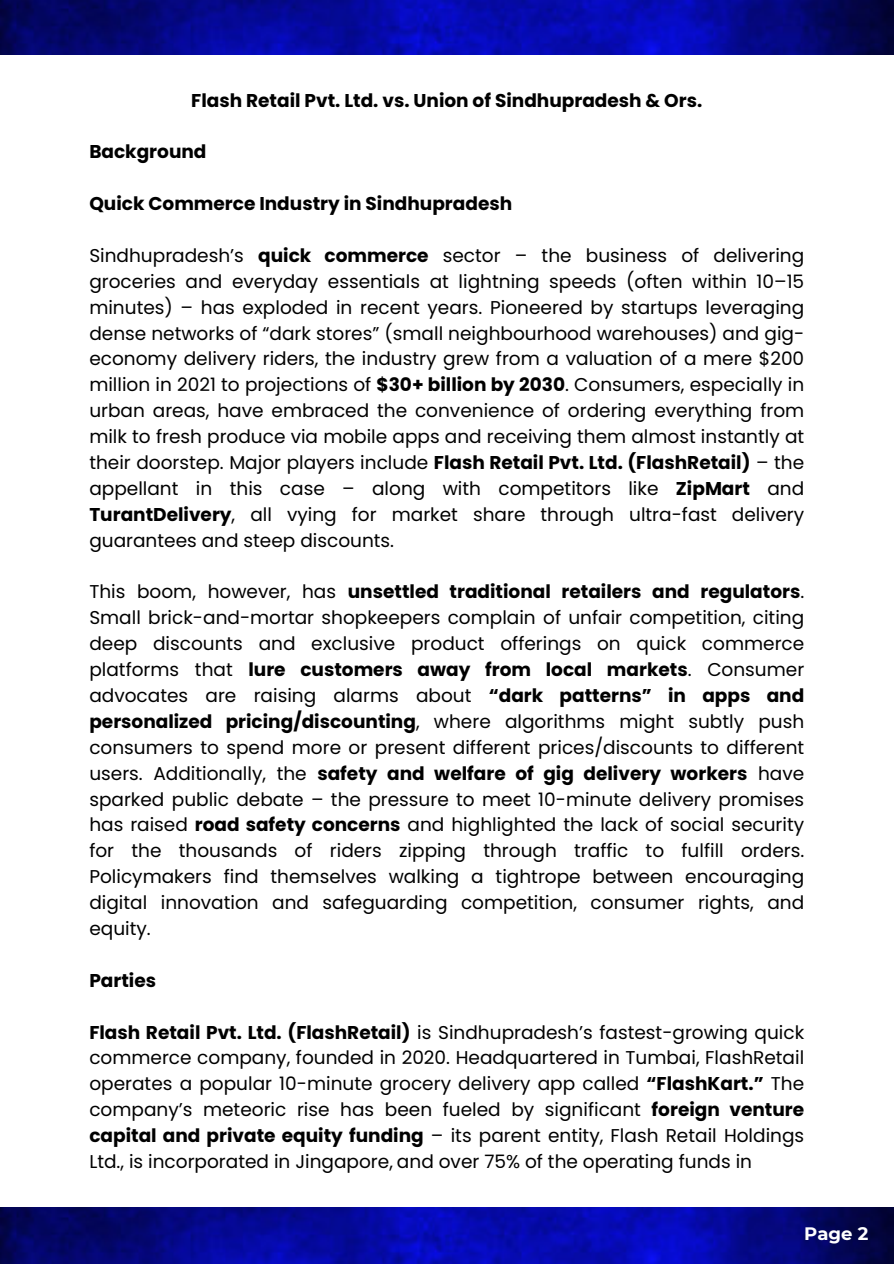
<style>
.page{position:relative;width:894px;height:1264px;background:#fff}
.page>*{position:absolute;margin:0;border:0;box-sizing:border-box;transform-origin:0 0}
.t1{font:18.45px/25.8px "Poppins";color:#000;text-align:justify}
.t2{font:700 18.45px "Poppins";color:#000}
.t3{font:700 18px "Montserrat";color:#fff}
.s1{font-weight:700}
</style>
<div class="page">
<img style="left:0;top:1207px;width:893px;height:56px">
<img style="left:0;top:0;width:893px;height:55px">
<p class="t2" style="left:191px;top:87px;width:512px">Flash Retail Pvt. Ltd. vs. Union of Sindhupradesh &amp; Ors.</p>
<h1 class="t2" style="left:89px;top:139px;width:119px">Background</h1>
<h1 class="t2" style="left:89px;top:191px;width:424px">Quick Commerce Industry in Sindhupradesh</h1>
<h1 class="t1" style="left:89px;top:242px;width:716px">Sindhupradesh’s <span class="s1">quick commerce</span> sector – the business of delivering groceries and everyday essentials at lightning speeds (often within 10–15 minutes) – has exploded in recent years. Pioneered by startups leveraging dense networks of “dark stores” (small neighbourhood warehouses) and gig&shy;economy delivery riders, the industry grew from a valuation of a mere $200 million in 2021 to projections of <span class="s1">$30+ billion by 2030</span>. Consumers, especially in urban areas, have embraced the convenience of ordering everything from milk to fresh produce via mobile apps and receiving them almost instantly at their doorstep. Major players include <span class="s1">Flash Retail Pvt. Ltd. (FlashRetail)</span> – the appellant in this case – along with competitors like <span class="s1">ZipMart</span> and <span class="s1">TurantDelivery</span>, all vying for market share through ultra-fast delivery guarantees and steep discounts.</h1>
<p class="t1" style="left:89px;top:579px;width:716px">This boom, however, has <span class="s1">unsettled traditional retailers and regulators</span>.<br>Small brick-and-mortar shopkeepers complain of unfair competition, citing deep discounts and exclusive product offerings on quick commerce platforms that <span class="s1">lure customers away from local markets</span>. Consumer advocates are raising alarms about <span class="s1">“dark patterns” in apps and personalized pricing/discounting</span>, where algorithms might subtly push consumers to spend more or present different prices/discounts to different users. Additionally, the <span class="s1">safety and welfare of gig delivery workers</span> have sparked public debate – the pressure to meet 10-minute delivery promises has raised <span class="s1">road safety concerns</span> and highlighted the lack of social security for the thousands of riders zipping through traffic to fulfill orders.<br>Policymakers find themselves walking a tightrope between encouraging digital innovation and safeguarding competition, consumer rights, and equity.</p>
<p class="t2" style="left:89px;top:967px;width:68px">Parties</p>
<h1 class="t1" style="left:89px;top:1019px;width:716px"><span class="s1">Flash Retail Pvt. Ltd. (FlashRetail)</span> is Sindhupradesh’s fastest-growing quick commerce company, founded in 2020. Headquartered in Tumbai, FlashRetail operates a popular 10-minute grocery delivery app called <span class="s1">“FlashKart.”</span> The company’s meteoric rise has been fueled by significant <span class="s1">foreign venture capital and private equity funding</span> – its parent entity, Flash Retail Holdings Ltd., is incorporated in Jingapore, and over 75% of the operating funds in</h1>
<p class="t3" style="left:804px;top:1222px;width:65px">Page 2</p>
</div>
